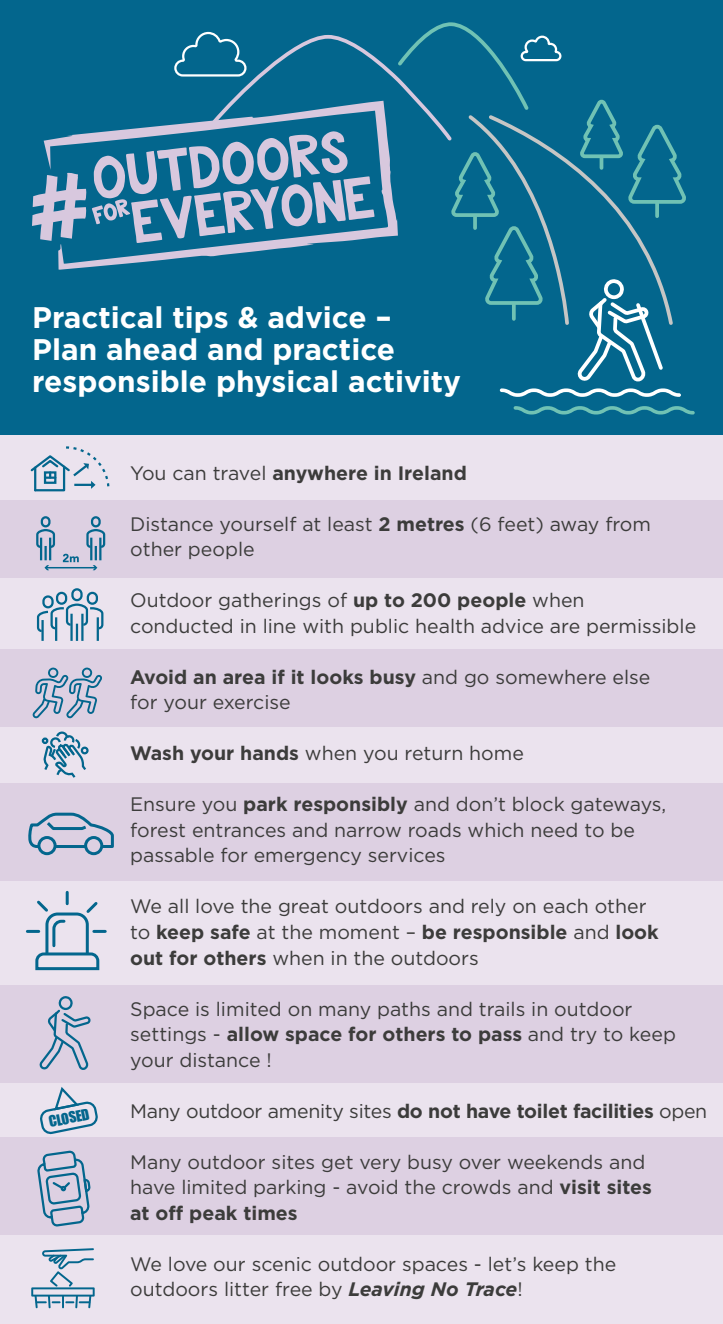
<style>
.page{position:relative;width:723px;height:1324px;background:#fff}
.page>*{position:absolute;margin:0;border:0;box-sizing:border-box;transform-origin:0 0}
.t1{font:700 29.85px/32.1px "Gotham";color:#fff}
.t2{font:19.5px/25.5px "Gotham";color:#3c3c3b}
.t3{font:700 19.5px "Gotham";color:#3c3c3b}
.t4{font:14.25px "Impact";color:#03668d}
.s1{font-weight:400}
.s2{font-weight:700}
.s3{font-weight:700;font-style:italic}
</style>
<div class="page">
<div style="left:0;top:430px;width:723px;height:894px;background:#ebe3ee"></div>
<div style="left:0;top:500px;width:723px;height:77px;background:#ddd0e2"></div>
<div style="left:0;top:649px;width:723px;height:77px;background:#ddd0e2"></div>
<div style="left:0;top:783px;width:723px;height:98px;background:#ddd0e2"></div>
<div style="left:0;top:985px;width:723px;height:97px;background:#ddd0e2"></div>
<div style="left:0;top:1137px;width:723px;height:98px;background:#ddd0e2"></div>
<div style="left:0;top:0;width:723px;height:435px;background:#03668d"></div>
<svg style="left:36px;top:529px;width:20px;height:20px"></svg>
<div style="left:41px;top:516px;width:10px;height:11px;border:2px solid #03668d;border-radius:4px"></div>
<hr style="left:49px;top:537px;width:2px;height:23px;background:#03668d">
<hr style="left:40px;top:537px;width:2px;height:23px;background:#03668d">
<hr style="left:44px;top:546px;width:3px;height:14px;background:#03668d">
<div style="left:91px;top:516px;width:10px;height:11px;border:2px solid #03668d;border-radius:4px"></div>
<hr style="left:46px;top:567px;width:50px;height:1px;background:#03668d">
<svg style="left:44px;top:565px;width:5px;height:5px"></svg>
<svg style="left:85px;top:529px;width:21px;height:41px"></svg>
<svg style="left:63px;top:554px;width:16px;height:8px"></svg>
<div style="left:71px;top:588px;width:12px;height:13px;border:2px solid #03668d;border-radius:5px"></div>
<div style="left:87px;top:592px;width:11px;height:13px;border:2px solid #03668d;border-radius:5px"></div>
<div style="left:56px;top:592px;width:11px;height:13px;border:2px solid #03668d;border-radius:5px"></div>
<div style="left:42px;top:595px;width:12px;height:13px;border:2px solid #03668d;border-radius:5px"></div>
<svg style="left:36px;top:602px;width:68px;height:39px"></svg>
<svg style="left:29px;top:812px;width:85px;height:37px"></svg>
<div style="left:84px;top:836px;width:19px;height:19px;border:3px solid #03668d;border-radius:50%"></div>
<div style="left:37px;top:836px;width:20px;height:19px;border:3px solid #03668d;border-radius:50%"></div>
<svg style="left:27px;top:892px;width:78px;height:178px"></svg>
<svg style="left:33px;top:667px;width:69px;height:51px"></svg>
<svg style="left:30px;top:22px;width:665px;height:470px"></svg>
<div style="left:81px;top:746px;width:8px;height:8px;border:2px solid #03668d;border-radius:50%"></div>
<svg style="left:42px;top:731px;width:46px;height:47px"></svg>
<svg style="left:40px;top:1087px;width:58px;height:48px"></svg>
<svg style="left:38px;top:1150px;width:53px;height:75px"></svg>
<svg style="left:31px;top:1248px;width:64px;height:60px"></svg>
<h1 class="t1" style="left:32px;top:300px;width:430px">Practical tips &amp; advice –<br>Plan ahead and practice responsible physical activity</h1>
<p class="t4" style="left:47px;top:1110px;width:42px;rotate:-11deg">CLOSED</p>
<p class="t3" style="left:130px;top:462px;width:338px"><span class="s1">You can travel</span> anywhere in Ireland</p>
<p class="t2" style="left:130px;top:511px;width:522px">Distance yourself at least <span class="s2">2 metres</span> (6 feet) away from other people</p>
<p class="t2" style="left:130px;top:587px;width:567px">Outdoor gatherings of <span class="s2">up to 200 people</span> when<br>conducted in line with public health advice are permissible</p>
<p class="t2" style="left:130px;top:664px;width:522px"><span class="s2">Avoid an area if it looks busy</span> and go somewhere else for your exercise</p>
<p class="t2" style="left:130px;top:740px;width:395px"><span class="s2">Wash your hands</span> when you return home</p>
<p class="t2" style="left:130px;top:791px;width:538px">Ensure you <span class="s2">park responsibly</span> and don’t block gateways, forest entrances and narrow roads which need to be passable for emergency services</p>
<p class="t2" style="left:130px;top:893px;width:530px">We all love the great outdoors and rely on each other to <span class="s2">keep safe</span> at the moment – <span class="s2">be responsible</span> and <span class="s2">look out for others</span> when in the outdoors</p>
<p class="t2" style="left:130px;top:995px;width:547px">Space is limited on many paths and trails in outdoor settings - <span class="s2">allow space for others to pass</span> and try to keep your distance !</p>
<p class="t2" style="left:130px;top:1097px;width:578px">Many outdoor amenity sites <span class="s2">do not have toilet facilities</span> open</p>
<p class="t2" style="left:130px;top:1148px;width:523px">Many outdoor sites get very busy over weekends and have limited parking - avoid the crowds and <span class="s2">visit sites at off peak times</span></p>
<p class="t2" style="left:130px;top:1250px;width:487px">We love our scenic outdoor spaces - let’s keep the outdoors litter free by <span class="s3">Leaving No Trace</span>!</p>
</div>
